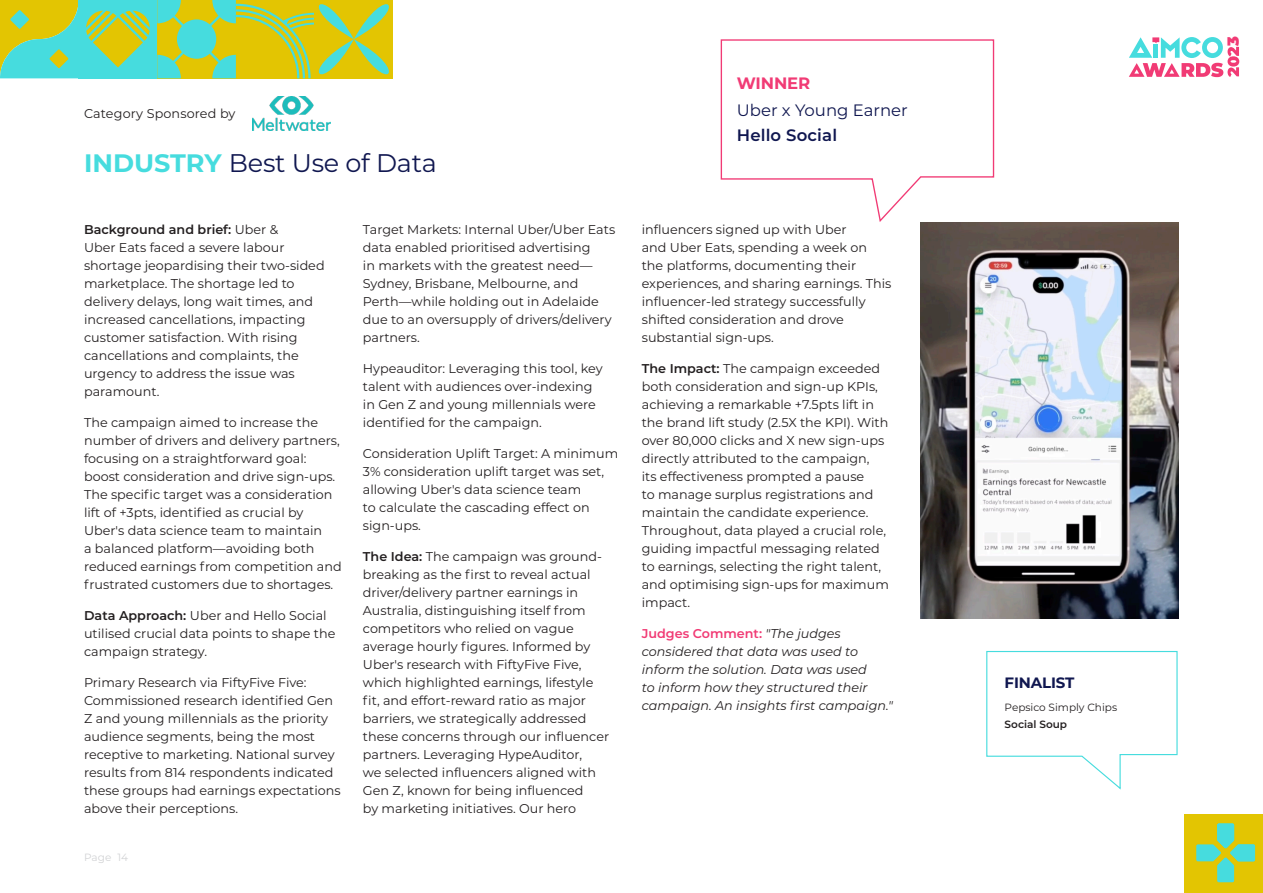
<style>
.page{position:relative;width:1263px;height:893px;background:#fff}
.page>*{position:absolute;margin:0;border:0;box-sizing:border-box;transform-origin:0 0}
.Paragraph_Style_1{font:25.5px "Montserrat";letter-spacing:-.01em;color:#101750}
.t1{font:16.5px "Montserrat";color:#101750}
.t2{font:600 16.5px "Montserrat";letter-spacing:.01em;color:#101750}
.Paragraph_Style_2{font:700 16.5px "Montserrat";letter-spacing:-.01em;color:#f13b75}
.t3{font:900 16.05px "Montserrat";color:#f13b75}
.Paragraph_Style_2-2{font:700 15px "Montserrat";letter-spacing:-.01em;color:#101750}
.Paragraph_Style_3{font:12.75px/18px "Montserrat";color:#231f20}
.Paragraph_Style_3-2{font:italic 12.75px/18px "Montserrat";color:#231f20}
.t4{font:10.5px "Montserrat";color:#231f20}
.t5{font:600 10.5px "Montserrat";color:#231f20}
.t6{font:10.5px "Montserrat";letter-spacing:.01em;color:#d1d2d4}
.s1{font-weight:700;font-size:25.2px;color:#46dcde}
.s2{font-weight:600}
.s3{font-weight:600;font-style:normal;color:#f13b75}
</style>
<div class="page">
<img style="left:921px;top:222px;width:257px;height:397px">
<svg style="left:986px;top:650px;width:192px;height:140px"></svg>
<svg style="left:720px;top:39px;width:275px;height:185px"></svg>
<img style="left:252px;top:98px;width:79px;height:33px">
<svg style="left:0;top:0;width:79px;height:78px;background:#94d071"></svg>
<svg style="left:49px;top:49px;width:19px;height:19px"></svg>
<svg style="left:10px;top:10px;width:19px;height:19px"></svg>
<div style="left:79px;top:0;width:78px;height:78px;background:#46dcde"></div>
<svg style="left:86px;top:11px;width:64px;height:57px"></svg>
<svg style="left:157px;top:0;width:236px;height:98px"></svg>
<div style="left:1184px;top:814px;width:79px;height:79px;background:#e3c502"></div>
<svg style="left:1196px;top:823px;width:59px;height:59px"></svg>
<svg style="left:1129px;top:37px;width:110px;height:40px"></svg>
<p class="Paragraph_Style_3" style="left:84px;top:104px;width:153px">Category Sponsored by</p>
<p class="Paragraph_Style_1" style="left:84px;top:145px;width:354px"><span class="s1">INDUSTRY</span> Best Use of Data</p>
<p class="Paragraph_Style_3" style="left:84px;top:220px;width:242px"><span class="s2">Background and brief:</span> Uber &amp;<br>Uber Eats faced a severe labour shortage jeopardising their two-sided marketplace. The shortage led to delivery delays, long wait times, and increased cancellations, impacting customer satisfaction. With rising cancellations and complaints, the urgency to address the issue was paramount.</p>
<p class="Paragraph_Style_3" style="left:84px;top:413px;width:259px">The campaign aimed to increase the number of drivers and delivery partners, focusing on a straightforward goal: boost consideration and drive sign-ups.<br>The specific target was a consideration lift of +3pts, identified as crucial by Uber's data science team to maintain<br>a balanced platform—avoiding both reduced earnings from competition and frustrated customers due to shortages.</p>
<p class="Paragraph_Style_3" style="left:84px;top:606px;width:253px"><span class="s2">Data Approach:</span> Uber and Hello Social utilised crucial data points to shape the campaign strategy.</p>
<p class="Paragraph_Style_3" style="left:84px;top:673px;width:258px">Primary Research via FiftyFive Five:<br>Commissioned research identified Gen Z and young millennials as the priority audience segments, being the most receptive to marketing. National survey results from 814 respondents indicated these groups had earnings expectations above their perceptions.</p>
<p class="t6" style="left:84px;top:850px;width:46px">Page 14</p>
<p class="Paragraph_Style_3" style="left:363px;top:220px;width:254px">Target Markets: Internal Uber/Uber Eats data enabled prioritised advertising<br>in markets with the greatest need— Sydney, Brisbane, Melbourne, and Perth—while holding out in Adelaide due to an oversupply of drivers/delivery partners.</p>
<p class="Paragraph_Style_3" style="left:363px;top:359px;width:241px">Hypeauditor: Leveraging this tool, key talent with audiences over-indexing in Gen Z and young millennials were identified for the campaign.</p>
<p class="Paragraph_Style_3" style="left:363px;top:444px;width:257px">Consideration Uplift Target: A minimum<br>3% consideration uplift target was set, allowing Uber's data science team<br>to calculate the cascading effect on sign-ups.</p>
<p class="Paragraph_Style_3" style="left:363px;top:547px;width:248px"><span class="s2">The Idea:</span> The campaign was ground&shy;breaking as the first to reveal actual driver/delivery partner earnings in Australia, distinguishing itself from competitors who relied on vague average hourly figures. Informed by Uber's research with FiftyFive Five, which highlighted earnings, lifestyle fit, and effort-reward ratio as major barriers, we strategically addressed these concerns through our influencer partners. Leveraging HypeAuditor,<br>we selected influencers aligned with Gen Z, known for being influenced<br>by marketing initiatives. Our hero</p>
<p class="Paragraph_Style_2" style="left:737px;top:71px;width:75px">WINNER</p>
<p class="t1" style="left:737px;top:98px;width:172px">Uber x Young Earner</p>
<p class="t2" style="left:737px;top:123px;width:102px">Hello Social</p>
<p class="Paragraph_Style_3" style="left:642px;top:220px;width:251px">influencers signed up with Uber<br>and Uber Eats, spending a week on the platforms, documenting their experiences, and sharing earnings. This influencer-led strategy successfully shifted consideration and drove substantial sign-ups.</p>
<p class="Paragraph_Style_3" style="left:642px;top:359px;width:249px"><span class="s2">The Impact:</span> The campaign exceeded both consideration and sign-up KPIs, achieving a remarkable +7.5pts lift in the brand lift study (2.5X the KPI). With over 80,000 clicks and X new sign-ups directly attributed to the campaign,<br>its effectiveness prompted a pause<br>to manage surplus registrations and maintain the candidate experience.<br>Throughout, data played a crucial role, guiding impactful messaging related to earnings, selecting the right talent, and optimising sign-ups for maximum impact.</p>
<p class="Paragraph_Style_3-2" style="left:642px;top:624px;width:253px"><span class="s3">Judges Comment:</span> "The judges considered that data was used to inform the solution. Data was used<br>to inform how they structured their campaign. An insights first campaign."</p>
<p class="Paragraph_Style_2-2" style="left:1005px;top:672px;width:71px">FINALIST</p>
<p class="t4" style="left:1005px;top:700px;width:114px">Pepsico Simply Chips</p>
<p class="t5" style="left:1005px;top:716px;width:64px">Social Soup</p>
<p class="t3" style="left:1221px;top:46px;width:12px;rotate:-90deg">3</p>
</div>
